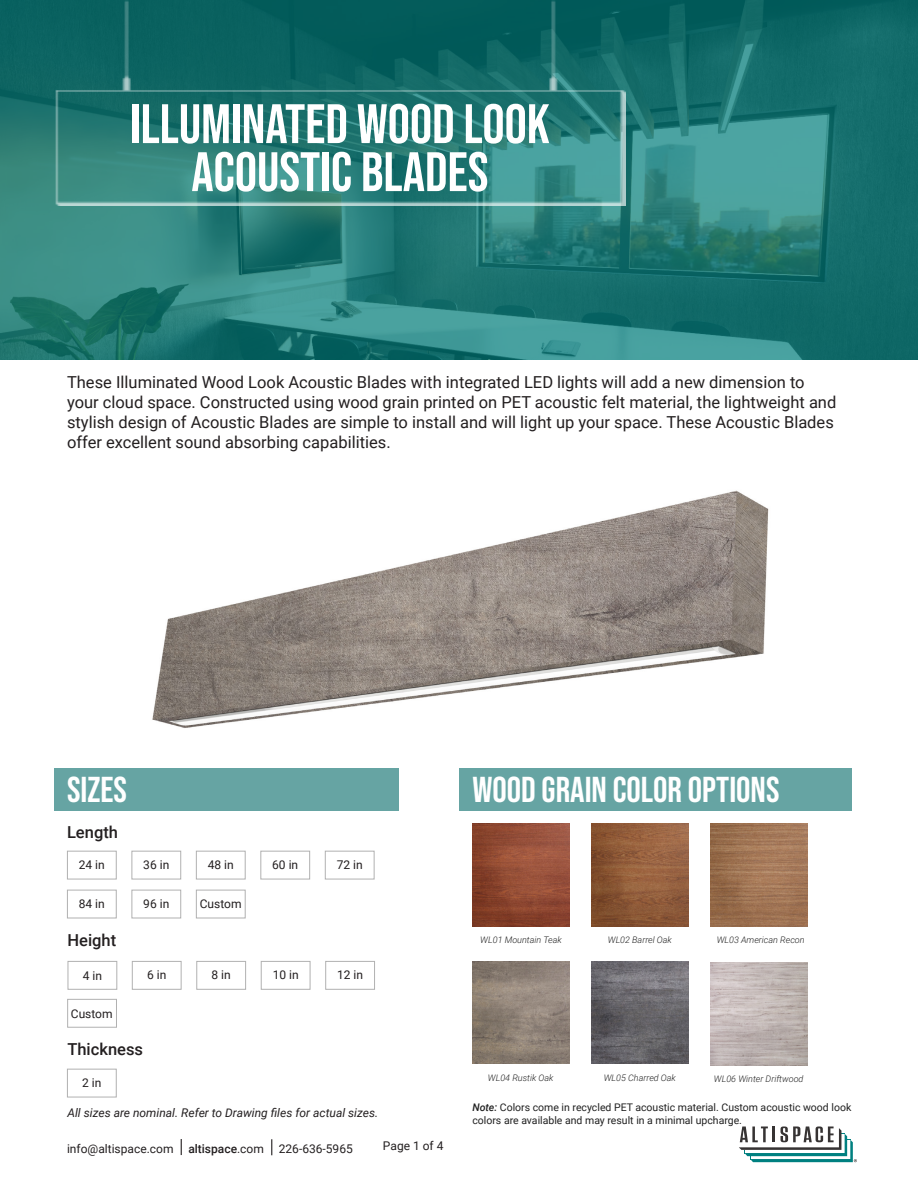
<style>
.page{position:relative;width:918px;height:1188px;background:#fff}
.page>*{position:absolute;margin:0;border:0;box-sizing:border-box;transform-origin:0 0}
.t1{font:55.5px/48px "Bebas Neue";color:#fff;text-align:center}
.t2{font:36px "Bebas Neue";color:#fff}
.t3{font:16.5px/19.8px "Roboto";color:#231f20}
.t4{font:500 16.5px "Roboto";color:#231f20}
.t5{font:12px "Roboto";color:#231f20}
.t6{font:italic 12px "Roboto";color:#231f20}
.t7{font:10.5px/12.6px "Roboto";color:#202020}
.t8{font:italic 300 9px "Roboto";color:#202020}
.s1{font-weight:500}
.s2{font-weight:500;font-style:italic}
</style>
<div class="page">
<svg style="left:181px;top:1139px;width:1px;height:16px"></svg>
<svg style="left:271px;top:1139px;width:1px;height:16px"></svg>
<svg style="left:0;top:0;width:918px;height:360px;background:#237a77"></svg>
<div style="left:459px;top:769px;width:392px;height:42px;background:#66a4a3"></div>
<img style="left:472px;top:823px;width:98px;height:103px">
<img style="left:591px;top:823px;width:97px;height:103px">
<img style="left:710px;top:823px;width:97px;height:103px">
<img style="left:472px;top:961px;width:97px;height:103px">
<img style="left:591px;top:961px;width:97px;height:103px">
<img style="left:710px;top:962px;width:97px;height:103px">
<img style="left:54px;top:0;width:572px;height:206px">
<svg style="left:739px;top:1126px;width:118px;height:36px"></svg>
<div style="left:54px;top:769px;width:345px;height:42px;background:#66a4a3"></div>
<div style="left:67px;top:851px;width:50px;height:28px;border:1px solid #b1b1b1"></div>
<div style="left:132px;top:851px;width:49px;height:28px;border:1px solid #b1b1b1"></div>
<div style="left:196px;top:851px;width:50px;height:28px;border:1px solid #b1b1b1"></div>
<div style="left:260px;top:851px;width:50px;height:28px;border:1px solid #b1b1b1"></div>
<div style="left:325px;top:851px;width:50px;height:28px;border:1px solid #b1b1b1"></div>
<div style="left:67px;top:890px;width:50px;height:28px;border:1px solid #b1b1b1"></div>
<div style="left:132px;top:890px;width:49px;height:28px;border:1px solid #b1b1b1"></div>
<div style="left:196px;top:890px;width:50px;height:28px;border:1px solid #b1b1b1"></div>
<div style="left:132px;top:961px;width:50px;height:29px;border:1px solid #b1b1b1"></div>
<div style="left:196px;top:961px;width:50px;height:29px;border:1px solid #b1b1b1"></div>
<div style="left:261px;top:961px;width:49px;height:29px;border:1px solid #b1b1b1"></div>
<div style="left:325px;top:961px;width:50px;height:29px;border:1px solid #b1b1b1"></div>
<div style="left:67px;top:1069px;width:50px;height:28px;border:1px solid #b1b1b1"></div>
<div style="left:68px;top:961px;width:49px;height:29px;border:1px solid #b1b1b1"></div>
<div style="left:67px;top:999px;width:50px;height:29px;border:1px solid #b1b1b1"></div>
<img style="left:152px;top:490px;width:617px;height:238px">
<p class="t1" style="left:130px;top:99px;width:421px">ILLUMINATED WOOD LOOK<br>ACOUSTIC BLADES</p>
<p class="t3" style="left:67px;top:372px;width:771px">These Illuminated Wood Look Acoustic Blades with integrated LED lights will add a new dimension to your cloud space. Constructed using wood grain printed on PET acoustic felt material, the lightweight and stylish design of Acoustic Blades are simple to install and will light up your space. These Acoustic Blades offer excellent sound absorbing capabilities.</p>
<p class="t2" style="left:67px;top:769px;width:61px">SIZES</p>
<p class="t4" style="left:67px;top:820px;width:52px">Length</p>
<p class="t5" style="left:79px;top:856px;width:28px">24 in</p>
<p class="t5" style="left:143px;top:856px;width:28px">36 in</p>
<p class="t5" style="left:208px;top:856px;width:28px">48 in</p>
<p class="t5" style="left:272px;top:856px;width:28px">60 in</p>
<p class="t5" style="left:337px;top:856px;width:28px">72 in</p>
<p class="t5" style="left:79px;top:895px;width:28px">84 in</p>
<p class="t5" style="left:143px;top:895px;width:28px">96 in</p>
<p class="t5" style="left:200px;top:895px;width:43px">Custom</p>
<p class="t4" style="left:67px;top:928px;width:50px">Height</p>
<p class="t5" style="left:147px;top:967px;width:21px">6 in</p>
<p class="t5" style="left:212px;top:967px;width:21px">8 in</p>
<p class="t5" style="left:273px;top:967px;width:28px">10 in</p>
<p class="t5" style="left:337px;top:967px;width:28px">12 in</p>
<p class="t5" style="left:83px;top:967px;width:21px">4 in</p>
<p class="t5" style="left:71px;top:1005px;width:43px">Custom</p>
<p class="t4" style="left:67px;top:1038px;width:77px">Thickness</p>
<p class="t5" style="left:82px;top:1074px;width:21px">2 in</p>
<p class="t6" style="left:67px;top:1104px;width:312px">All sizes are nominal. Refer to Drawing files for actual sizes.</p>
<p class="t5" style="left:67px;top:1140px;width:287px">info@altispace.com <span class="s1">altispace</span>.com 226-636-5965</p>
<p class="t5" style="left:383px;top:1137px;width:62px">Page 1 of 4</p>
<p class="t2" style="left:472px;top:769px;width:309px">WOOD GRAIN COLOR OPTIONS</p>
<p class="t8" style="left:480px;top:934px;width:83px">WL01 Mountain Teak</p>
<p class="t8" style="left:608px;top:934px;width:66px">WL02 Barrel Oak</p>
<p class="t8" style="left:717px;top:934px;width:89px">WL03 American Recon</p>
<p class="t8" style="left:488px;top:1071px;width:67px">WL04 Rustik Oak</p>
<p class="t8" style="left:604px;top:1071px;width:74px">WL05 Charred Oak</p>
<p class="t8" style="left:714px;top:1073px;width:91px">WL06 Winter Driftwood</p>
<p class="t7" style="left:472px;top:1101px;width:380px"><span class="s2">Note:</span> Colors come in recycled PET acoustic material. Custom acoustic wood look colors are available and may result in a minimal upcharge.</p>
</div>
